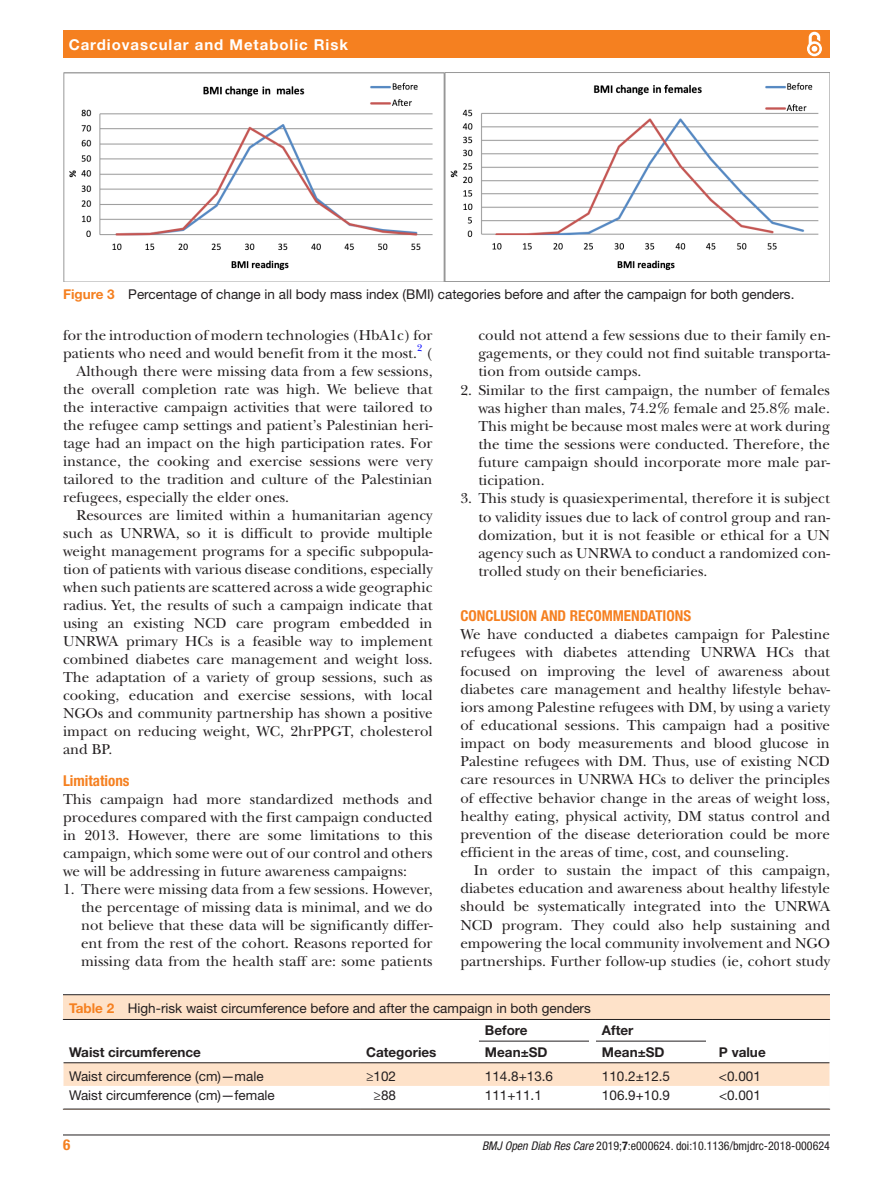
<style>
.page{position:relative;width:893px;height:1191px;background:#fff}
.page>*{position:absolute;margin:0;border:0;box-sizing:border-box;transform-origin:0 0}
.t1{font:15px/18.1px "New Baskerville";color:#231f20;text-align:justify}
.t2{font:700 condensed 15px "Helvetica Neue LT Std";color:#f58020}
.t3{font:700 15px "Helvetica Neue LT Std";letter-spacing:.065em;color:#fff}
.t4{font:13.5px "Helvetica Neue LT Std";color:#231f20}
.t5{font:700 13.5px "Helvetica Neue LT Std";color:#231f20}
.t6{font:condensed 12px "Helvetica Neue LT Std";color:#231f20}
.t7{font:9.9px "New Baskerville";color:#00f}
.s1{font-weight:700;color:#f58020}
.s2{font-style:italic}
.s3{font-weight:700}
</style>
<div class="page">
<hr style="left:63px;top:1134px;width:767px;height:1px;background:#231f20">
<img style="left:63px;top:73px;width:767px;height:209px">
<div style="left:63px;top:995px;width:767px;height:114px;background:#fee2c9"></div>
<hr style="left:63px;top:994px;width:767px;height:1px;background:#231f20">
<svg style="left:64px;top:1020px;width:766px;height:88px;fill:#fff"></svg>
<hr style="left:63px;top:1062px;width:297px;height:1px;background:#231f20">
<hr style="left:360px;top:1062px;width:119px;height:1px;background:#231f20">
<hr style="left:713px;top:1062px;width:117px;height:1px;background:#231f20">
<hr style="left:63px;top:1019px;width:297px;height:1px;background:#231f20">
<hr style="left:360px;top:1019px;width:119px;height:1px;background:#231f20">
<hr style="left:479px;top:1019px;width:117px;height:1px;background:#231f20">
<hr style="left:596px;top:1019px;width:117px;height:1px;background:#231f20">
<hr style="left:713px;top:1019px;width:117px;height:1px;background:#231f20">
<hr style="left:479px;top:1040px;width:117px;height:1px;background:#231f20">
<hr style="left:479px;top:1062px;width:117px;height:1px;background:#231f20">
<hr style="left:596px;top:1040px;width:117px;height:1px;background:#231f20">
<hr style="left:596px;top:1062px;width:117px;height:1px;background:#231f20">
<hr style="left:63px;top:1108px;width:297px;height:1px;background:#231f20">
<hr style="left:360px;top:1108px;width:119px;height:1px;background:#231f20">
<hr style="left:479px;top:1108px;width:117px;height:1px;background:#231f20">
<hr style="left:596px;top:1108px;width:117px;height:1px;background:#231f20">
<hr style="left:713px;top:1108px;width:117px;height:1px;background:#231f20">
<svg style="left:63px;top:1019px;width:1px;height:89px"></svg>
<svg style="left:590px;top:1038px;width:6px;height:5px"></svg>
<svg style="left:707px;top:1038px;width:6px;height:5px"></svg>
<div style="left:63px;top:31px;width:767px;height:27px;background:#f58020"></div>
<svg style="left:807px;top:31px;width:15px;height:26px"></svg>
<p class="t3" style="left:69px;top:35px;width:281px">Cardiovascular and Metabolic Risk</p>
<p class="t4" style="left:63px;top:286px;width:733px"><span class="s1">Figure 3</span> Percentage of change in all body mass index (BMI) categories before and after the campaign for both genders.</p>
<p class="t1" style="left:63px;top:326px;width:371px">for the introduction of modern technologies (HbA1c) for patients who need and would benefit from it the most.</p>
<p class="t7" style="left:417px;top:342px;width:7px">2</p>
<p class="t1" style="left:426px;top:344px;width:8px">(</p>
<p class="t1" style="left:77px;top:362px;width:358px">Although there were missing data from a few sessions,</p>
<p class="t1" style="left:63px;top:380px;width:371px">the overall completion rate was high. We believe that</p>
<p class="t1" style="left:63px;top:398px;width:371px">the interactive campaign activities that were tailored to</p>
<p class="t1" style="left:63px;top:416px;width:371px">the refugee camp settings and patient’s Palestinian heri-</p>
<p class="t1" style="left:63px;top:434px;width:371px">tage had an impact on the high participation rates. For</p>
<p class="t1" style="left:63px;top:452px;width:371px">instance, the cooking and exercise sessions were very</p>
<p class="t1" style="left:63px;top:470px;width:371px">tailored to the tradition and culture of the Palestinian</p>
<p class="t1" style="left:63px;top:488px;width:228px">refugees, especially the elder ones.</p>
<p class="t1" style="left:77px;top:506px;width:358px">Resources are limited within a humanitarian agency</p>
<p class="t1" style="left:63px;top:524px;width:371px">such as UNRWA, so it is difficult to provide multiple</p>
<p class="t1" style="left:63px;top:542px;width:371px">weight management programs for a specific subpopula-</p>
<p class="t1" style="left:63px;top:560px;width:371px">tion of patients with various disease conditions, especially</p>
<p class="t1" style="left:63px;top:578px;width:371px">when such patients are scattered across a wide geographic</p>
<p class="t1" style="left:63px;top:596px;width:371px">radius. Yet, the results of such a campaign indicate that</p>
<p class="t1" style="left:63px;top:614px;width:371px">using an existing NCD care program embedded in</p>
<p class="t1" style="left:63px;top:632px;width:371px">UNRWA primary HCs is a feasible way to implement</p>
<p class="t1" style="left:63px;top:650px;width:371px">combined diabetes care management and weight loss.</p>
<p class="t1" style="left:63px;top:668px;width:371px">The adaptation of a variety of group sessions, such as</p>
<p class="t1" style="left:63px;top:686px;width:371px">cooking, education and exercise sessions, with local</p>
<p class="t1" style="left:63px;top:704px;width:371px">NGOs and community partnership has shown a positive</p>
<p class="t1" style="left:63px;top:722px;width:371px">impact on reducing weight, WC, 2hrPPGT, cholesterol</p>
<p class="t1" style="left:63px;top:740px;width:51px">and BP.</p>
<p class="t2" style="left:63px;top:771px;width:68px">LIMITATIONS</p>
<p class="t1" style="left:63px;top:790px;width:371px">This campaign had more standardized methods and procedures compared with the first campaign conducted in 2013. However, there are some limitations to this campaign, which some were out of our control and others we will be addressing in future awareness campaigns:</p>
<p class="t1" style="left:81px;top:880px;width:353px;text-indent:-18px">1. There were missing data from a few sessions. However, the percentage of missing data is minimal, and we do not believe that these data will be significantly differ&shy;ent from the rest of the cohort. Reasons reported for missing data from the health staff are: some patients</p>
<p class="t1" style="left:478px;top:326px;width:353px">could not attend a few sessions due to their family en&shy;gagements, or they could not find suitable transporta&shy;tion from outside camps.</p>
<p class="t1" style="left:478px;top:381px;width:353px;text-indent:-18px">2. Similar to the first campaign, the number of females was higher than males, 74.2% female and 25.8% male.<br>This might be because most males were at work during the time the sessions were conducted. Therefore, the future campaign should incorporate more male par&shy;ticipation.</p>
<p class="t1" style="left:478px;top:489px;width:353px;text-indent:-18px">3. This study is quasiexperimental, therefore it is subject to validity issues due to lack of control group and ran&shy;domization, but it is not feasible or ethical for a UN agency such as UNRWA to conduct a randomized con&shy;trolled study on their beneficiaries.</p>
<p class="t2" style="left:460px;top:606px;width:231px">CONCLUSION AND RECOMMENDATIONS</p>
<p class="t1" style="left:460px;top:625px;width:371px">We have conducted a diabetes campaign for Palestine refugees with diabetes attending UNRWA HCs that focused on improving the level of awareness about diabetes care management and healthy lifestyle behav&shy;iors among Palestine refugees with DM, by using a variety of educational sessions. This campaign had a positive impact on body measurements and blood glucose in Palestine refugees with DM. Thus, use of existing NCD care resources in UNRWA HCs to deliver the principles of effective behavior change in the areas of weight loss, healthy eating, physical activity, DM status control and prevention of the disease deterioration could be more efficient in the areas of time, cost, and counseling.</p>
<p class="t1" style="left:460px;top:861px;width:371px;text-indent:14px">In order to sustain the impact of this campaign, diabetes education and awareness about healthy lifestyle should be systematically integrated into the UNRWA NCD program. They could also help sustaining and empowering the local community involvement and NGO partnerships. Further follow-up studies (ie, cohort study</p>
<p class="t4" style="left:69px;top:1000px;width:523px"><span class="s1">Table 2</span> High-risk waist circumference before and after the campaign in both genders</p>
<p class="t5" style="left:69px;top:1043px;width:133px">Waist circumference</p>
<p class="t5" style="left:366px;top:1043px;width:72px">Categories</p>
<p class="t5" style="left:485px;top:1022px;width:44px">Before</p>
<p class="t5" style="left:602px;top:1022px;width:33px">After</p>
<p class="t5" style="left:485px;top:1043px;width:64px">Mean±SD</p>
<p class="t5" style="left:602px;top:1043px;width:64px">Mean±SD</p>
<p class="t5" style="left:719px;top:1043px;width:48px">P value</p>
<p class="t4" style="left:69px;top:1068px;width:196px">Waist circumference (cm)—male</p>
<p class="t4" style="left:366px;top:1068px;width:32px">≥102</p>
<p class="t4" style="left:485px;top:1068px;width:70px">114.8+13.6</p>
<p class="t4" style="left:602px;top:1068px;width:70px">110.2±12.5</p>
<p class="t4" style="left:719px;top:1068px;width:43px">&lt;0.001</p>
<p class="t4" style="left:69px;top:1087px;width:207px">Waist circumference (cm)—female</p>
<p class="t4" style="left:374px;top:1087px;width:24px">≥88</p>
<p class="t4" style="left:485px;top:1087px;width:58px">111+11.1</p>
<p class="t4" style="left:602px;top:1087px;width:70px">106.9+10.9</p>
<p class="t4" style="left:719px;top:1087px;width:43px">&lt;0.001</p>
<p class="t2" style="left:63px;top:1135px;width:9px">6</p>
<p class="t6" style="left:482px;top:1138px;width:349px"><span class="s2">BMJ Open Diab Res Care</span> 2019;<span class="s3">7</span>:e000624. doi:10.1136/bmjdrc-2018-000624</p>
</div>
